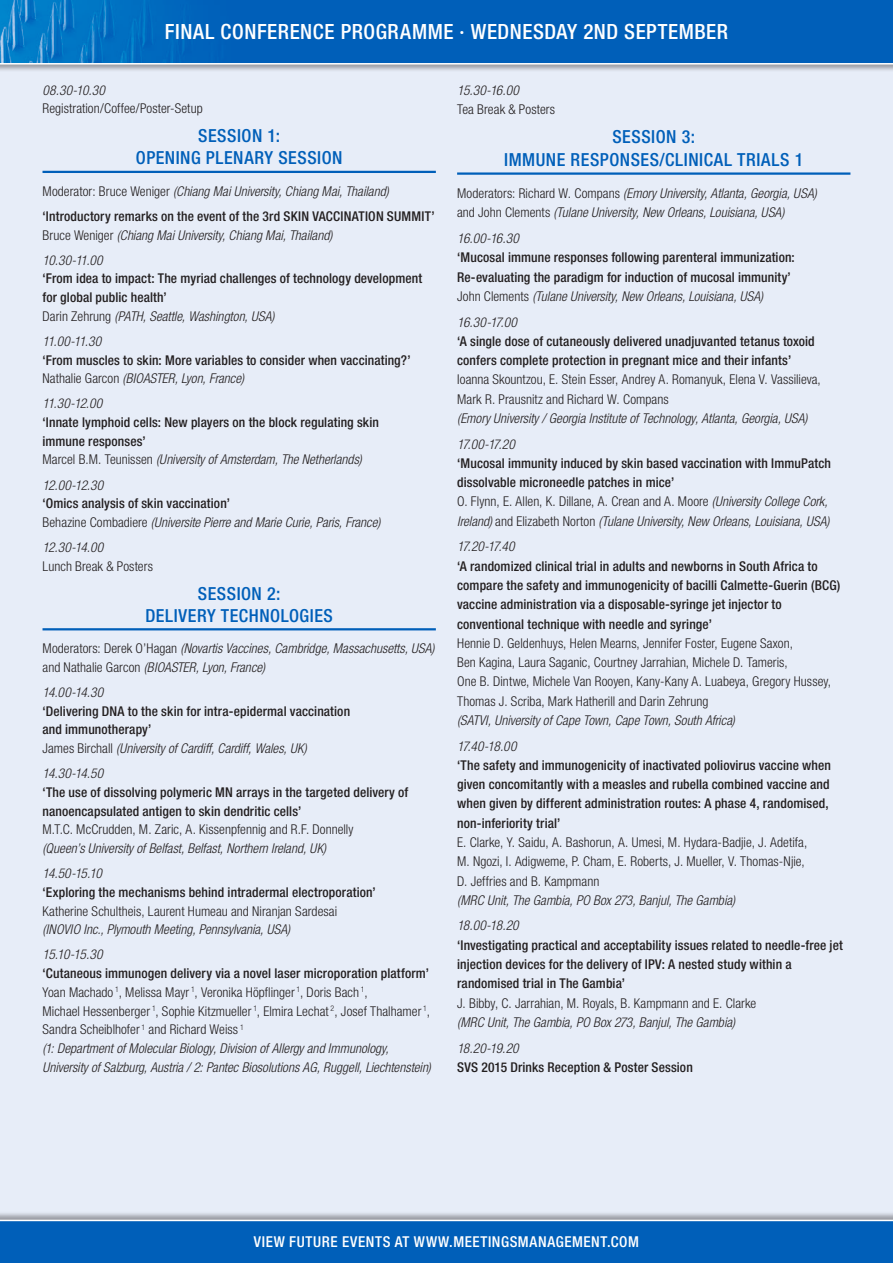
<style>
.page{position:relative;width:893px;height:1263px;background:#e7edf8}
.page>*{position:absolute;margin:0;border:0;box-sizing:border-box;transform-origin:0 0}
.t1{font:500 condensed 21px "Helvetica Neue LT Std";letter-spacing:.025em;color:#fff}
._1_Main_Heading__Sin{font:500 condensed 18px/22.4px "Helvetica Neue LT Std";letter-spacing:.03em;color:#005fb9;text-align:center}
.t2{font:500 condensed 15px "Helvetica Neue LT Std";letter-spacing:.04em;color:#fff}
._5_Body_Text__Single{font:500 condensed 13.5px/19.4px "Helvetica Neue LT Std";letter-spacing:.01em;color:#231f20}
._5_Body_Text__Single-2{font:300 condensed 13.5px/19.4px "Helvetica Neue LT Std";letter-spacing:.005em;color:#231f20}
._5_Body_Text__Single-3{font:italic 300 condensed 13.5px/18.8px "Helvetica Neue LT Std";color:#231f20}
.s1{font-style:italic}
.s2{font-style:normal}
.s3{font-weight:300}
.s4{font-weight:300;font-style:italic}
.s5{font-weight:500;font-style:normal}
.s6{font-weight:500}
</style>
<div class="page">
<div style="left:0;top:0;width:893px;height:73px;background:#231f20;opacity:.4"></div>
<img style="left:0;top:0;width:893px;height:63px">
<hr style="left:0;top:63px;width:893px;height:2px;background:#fff">
<div style="left:0;top:1211px;width:893px;height:52px;background:#231f20;opacity:.4"></div>
<div style="left:0;top:1220px;width:893px;height:43px;background:#005fb9"></div>
<hr style="left:0;top:1220px;width:893px;height:1px;background:#fff">
<hr style="left:43px;top:171px;width:393px;height:2px;background:#005fb9">
<hr style="left:43px;top:628px;width:393px;height:2px;background:#005fb9">
<hr style="left:457px;top:172px;width:393px;height:3px;background:#005fb9">
<p class="t1" style="left:165px;top:19px;width:565px">FINAL CONFERENCE PROGRAMME · WEDNESDAY 2ND SEPTEMBER</p>
<p class="_5_Body_Text__Single-2" style="left:43px;top:80px;width:162px;line-height:18.8px"><span class="s1">08.30-10.30<br></span>Registration/Coffee/Poster-Setup</p>
<p class="_1_Main_Heading__Sin" style="left:136px;top:124px;width:208px">SESSION 1:<br>OPENING PLENARY SESSION</p>
<p class="_5_Body_Text__Single-3" style="left:43px;top:182px;width:348px"><span class="s2">Moderator: Bruce Weniger</span> (Chiang Mai University, Chiang Mai, Thailand)</p>
<p class="_5_Body_Text__Single" style="left:43px;top:207px;width:394px;line-height:18.8px">‘Introductory remarks on the event of the 3rd SKIN VACCINATION SUMMIT’<br><span class="s3">Bruce Weniger</span> <span class="s4">(Chiang Mai University, Chiang Mai, Thailand)</span></p>
<p class="_5_Body_Text__Single" style="left:43px;top:250px;width:381px;line-height:18.8px"><span class="s4">10.30-11.00<br></span>‘From idea to impact: The myriad challenges of technology development for global public health’<br><span class="s3">Darin Zehrung</span> <span class="s4">(PATH, Seattle, Washington, USA)</span></p>
<p class="_5_Body_Text__Single" style="left:43px;top:332px;width:370px;line-height:18.8px"><span class="s4">11.00-11.30<br></span>‘From muscles to skin: More variables to consider when vaccinating?’<br><span class="s3">Nathalie Garcon</span> <span class="s4">(BIOASTER, Lyon, France)</span></p>
<p class="_5_Body_Text__Single" style="left:43px;top:394px;width:338px;line-height:18.8px"><span class="s4">11.30-12.00<br></span>‘Innate lymphoid cells: New players on the block regulating skin immune responses’<br><span class="s3">Marcel B.M. Teunissen</span> <span class="s4">(University of Amsterdam, The Netherlands)</span></p>
<p class="_5_Body_Text__Single-3" style="left:43px;top:476px;width:339px">12.00-12.30<br><span class="s5">‘Omics analysis of skin vaccination’<br></span><span class="s2">Behazine Combadiere</span> (Universite Pierre and Marie Curie, Paris, France)</p>
<p class="_5_Body_Text__Single-2" style="left:43px;top:538px;width:112px;line-height:18.8px"><span class="s1">12.30-14.00<br></span>Lunch Break &amp; Posters</p>
<p class="_1_Main_Heading__Sin" style="left:145px;top:582px;width:189px">SESSION 2:<br>DELIVERY TECHNOLOGIES</p>
<p class="_5_Body_Text__Single-3" style="left:43px;top:639px;width:393px"><span class="s2">Moderators: Derek O’Hagan</span> (Novartis Vaccines, Cambridge, Massachusetts, USA) <span class="s2">and Nathalie Garcon</span> (BIOASTER, Lyon, France)</p>
<p class="_5_Body_Text__Single" style="left:43px;top:683px;width:309px;line-height:18.8px"><span class="s4">14.00-14.30<br></span>‘Delivering DNA to the skin for intra-epidermal vaccination and immunotherapy’<br><span class="s3">James Birchall</span> <span class="s4">(University of Cardiff, Cardiff, Wales, UK)</span></p>
<p class="_5_Body_Text__Single" style="left:43px;top:764px;width:367px;line-height:18.8px"><span class="s4">14.30-14.50<br></span>‘The use of dissolving polymeric MN arrays in the targeted delivery of nanoencapsulated antigen to skin dendritic cells’<br><span class="s3">M.T.C. McCrudden, M. Zaric, A. Kissenpfennig and R.F. Donnelly<br></span><span class="s4">(Queen’s University of Belfast, Belfast, Northern Ireland, UK)</span></p>
<p class="_5_Body_Text__Single-3" style="left:43px;top:864px;width:335px">14.50-15.10<br><span class="s5">‘Exploring the mechanisms behind intradermal electroporation’ </span><span class="s2">Katherine Schultheis, Laurent Humeau and Niranjan Sardesai </span>(INOVIO Inc., Plymouth Meeting, Pennsylvania, USA)</p>
<p class="_5_Body_Text__Single-2" style="left:43px;top:945px;width:390px;line-height:18.8px"><span class="s1">15.10-15.30<br></span><span class="s6">‘Cutaneous immunogen delivery via a novel laser microporation platform’ </span>Yoan Machado <sup>1</sup>, Melissa Mayr <sup>1</sup>, Veronika Höpflinger <sup>1</sup>, Doris Bach <sup>1</sup>,<br>Michael Hessenberger <sup>1</sup>, Sophie Kitzmueller <sup>1</sup>, Elmira Lechat <sup>2</sup>, Josef Thalhamer <sup>1</sup>, Sandra Scheiblhofer <sup>1</sup> and Richard Weiss <sup>1<br></sup><span class="s1">(1: Department of Molecular Biology, Division of Allergy and Immunology, University of Salzburg, Austria / 2: Pantec Biosolutions AG, Ruggell, Liechtenstein)</span></p>
<p class="_5_Body_Text__Single-2" style="left:457px;top:80px;width:99px"><span class="s1">15.30-16.00<br></span>Tea Break &amp; Posters</p>
<p class="_1_Main_Heading__Sin" style="left:504px;top:125px;width:301px;line-height:23px">SESSION 3:<br>IMMUNE RESPONSES/CLINICAL TRIALS 1</p>
<p class="_5_Body_Text__Single-3" style="left:457px;top:184px;width:361px;line-height:19.4px"><span class="s2">Moderators: Richard W. Compans</span> (Emory University, Atlanta, Georgia, USA) <span class="s2">and John Clements</span> (Tulane University, New Orleans, Louisiana, USA)</p>
<p class="_5_Body_Text__Single" style="left:457px;top:228px;width:339px"><span class="s4">16.00-16.30<br></span>‘Mucosal immune responses following parenteral immunization:<br>Re-evaluating the paradigm for induction of mucosal immunity’ <span class="s3">John Clements</span> <span class="s4">(Tulane University, New Orleans, Louisiana, USA)</span></p>
<p class="_5_Body_Text__Single" style="left:457px;top:312px;width:365px"><span class="s4">16.30-17.00<br></span>‘A single dose of cutaneously delivered unadjuvanted tetanus toxoid confers complete protection in pregnant mice and their infants’ <span class="s3">Ioanna Skountzou, E. Stein Esser, Andrey A. Romanyuk, Elena V. Vassilieva, Mark R. Prausnitz and Richard W. Compans<br></span><span class="s4">(Emory University / Georgia Institute of Technology, Atlanta, Georgia, USA)</span></p>
<p class="_5_Body_Text__Single" style="left:457px;top:434px;width:375px"><span class="s4">17.00-17.20<br></span>‘Mucosal immunity induced by skin based vaccination with ImmuPatch dissolvable microneedle patches in mice’<br><span class="s3">O. Flynn, E. Allen, K. Dillane, A. Crean and A. Moore</span> <span class="s4">(University College Cork, Ireland)</span> <span class="s3">and Elizabeth Norton</span> <span class="s4">(Tulane University, New Orleans, Louisiana, USA)</span></p>
<p class="_5_Body_Text__Single-2" style="left:457px;top:537px;width:385px"><span class="s1">17.20-17.40<br></span><span class="s6">‘A randomized clinical trial in adults and newborns in South Africa to compare the safety and immunogenicity of bacilli Calmette-Guerin (BCG) vaccine administration via a disposable-syringe jet injector to conventional technique with needle and syringe’<br></span>Hennie D. Geldenhuys, Helen Mearns, Jennifer Foster, Eugene Saxon,<br>Ben Kagina, Laura Saganic, Courtney Jarrahian, Michele D. Tameris,<br>One B. Dintwe, Michele Van Rooyen, Kany-Kany A. Luabeya, Gregory Hussey, Thomas J. Scriba, Mark Hatherill and Darin Zehrung<br><span class="s1">(SATVI, University of Cape Town, Cape Town, South Africa)</span></p>
<p class="_5_Body_Text__Single" style="left:457px;top:736px;width:375px"><span class="s4">17.40-18.00<br></span>‘The safety and immunogenicity of inactivated poliovirus vaccine when given concomitantly with a measles and rubella combined vaccine and when given by different administration routes: A phase 4, randomised, non-inferiority trial’<br><span class="s3">E. Clarke, Y. Saidu, A. Bashorun, A. Umesi, M. Hydara-Badjie, J. Adetifa,<br>M. Ngozi, I. Adigweme, P. Cham, E. Roberts, J. Mueller, V. Thomas-Njie,<br>D. Jeffries and B. Kampmann<br></span><span class="s4">(MRC Unit, The Gambia, PO Box 273, Banjul, The Gambia)</span></p>
<p class="_5_Body_Text__Single" style="left:457px;top:916px;width:387px"><span class="s4">18.00-18.20<br></span>‘Investigating practical and acceptability issues related to needle-free jet injection devices for the delivery of IPV: A nested study within a randomised trial in The Gambia’<br><span class="s3">J. Bibby, C. Jarrahian, M. Royals, B. Kampmann and E. Clarke<br></span><span class="s4">(MRC Unit, The Gambia, PO Box 273, Banjul, The Gambia)</span></p>
<p class="_5_Body_Text__Single" style="left:457px;top:1038px;width:237px"><span class="s4">18.20-19.20<br></span>SVS 2015 Drinks Reception &amp; Poster Session</p>
<p class="t2" style="left:254px;top:1233px;width:386px">VIEW FUTURE EVENTS AT WWW.MEETINGSMANAGEMENT.COM</p>
</div>
